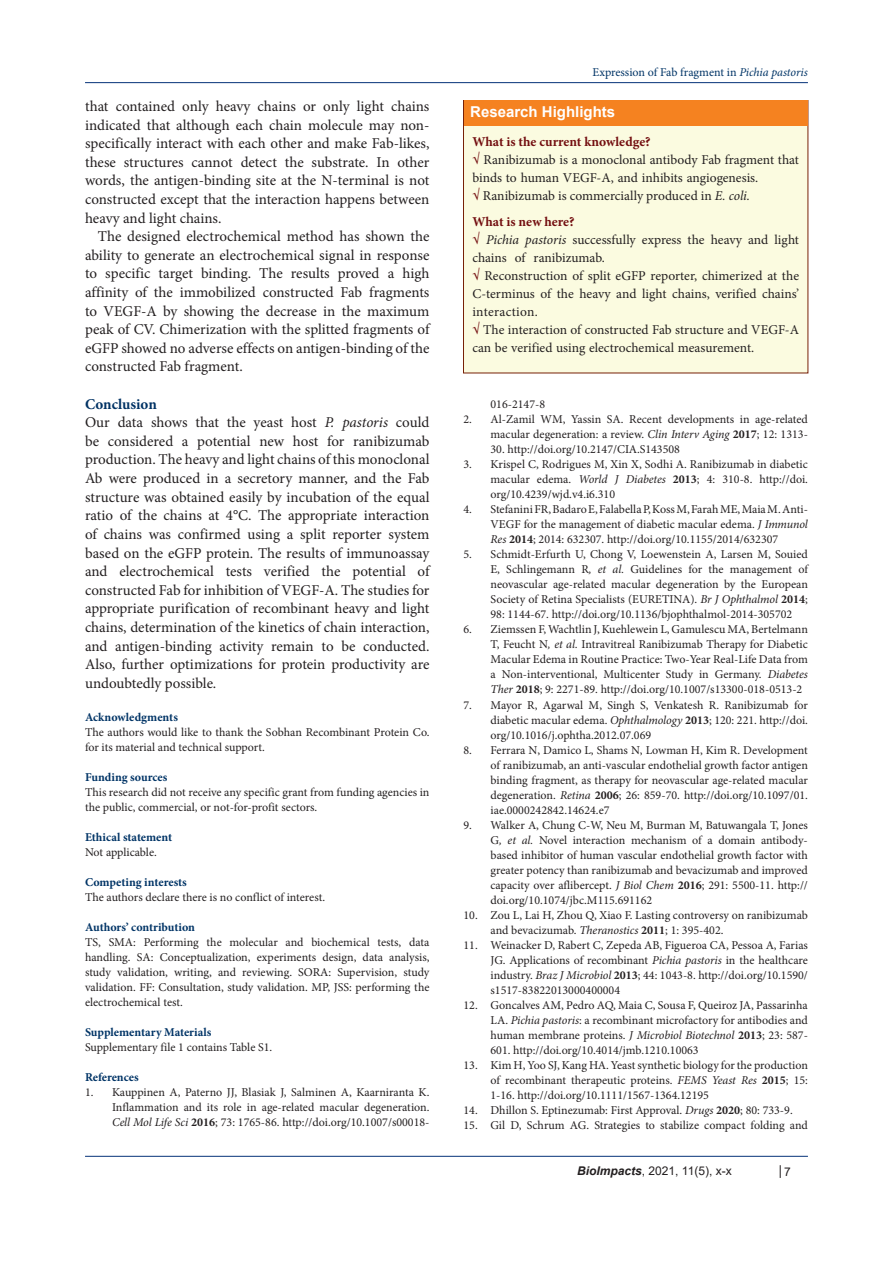
<style>
.page{position:relative;width:893px;height:1263px;background:#fff}
.page>*{position:absolute;margin:0;border:0;box-sizing:border-box;transform-origin:0 0}
.t1{font:15px/18.6px "Minion Pro";letter-spacing:-.005em;color:#231f20;text-align:justify}
.t2{font:700 15px "Arial";color:#fff}
.t3{font:700 15px "Minion Pro";color:#003264}
.BT{font:13.5px/18px "Minion Pro";color:#231f20}
.BT-2{font:700 13.5px "Minion Pro";color:#730e10}
.t4{font:12px/15px "Minion Pro";color:#231f20;text-align:justify}
.t5{font:700 12px "Minion Pro";letter-spacing:-.005em;color:#003466}
.t6{font:12px "Minion Pro";color:#003466}
.t7{font:12px "Arial";color:#231f20}
.s1{font-style:italic}
.s2{font-weight:700}
.s3{font-weight:700;color:#730e10}
.s4{font-weight:700;font-style:italic}
</style>
<div class="page">
<hr style="left:85px;top:82px;width:723px;height:1px;background:#053278">
<hr style="left:85px;top:1156px;width:723px;height:1px;background:#053278">
<svg style="left:780px;top:1165px;width:1px;height:13px"></svg>
<div style="left:463px;top:101px;width:345px;height:272px;background:#fbfbe0"></div>
<div style="left:464px;top:100px;width:343px;height:26px;background:#f58220"></div>
<p class="t1" style="left:85px;top:97px;width:346px">that contained only heavy chains or only light chains indicated that although each chain molecule may non&shy;specifically interact with each other and make Fab-likes, these structures cannot detect the substrate. In other words, the antigen-binding site at the N-terminal is not constructed except that the interaction happens between heavy and light chains.</p>
<p class="t1" style="left:85px;top:227px;width:346px;text-indent:13px">The designed electrochemical method has shown the ability to generate an electrochemical signal in response to specific target binding. The results proved a high affinity of the immobilized constructed Fab fragments to VEGF-A by showing the decrease in the maximum peak of CV. Chimerization with the splitted fragments of eGFP showed no adverse effects on antigen-binding of the constructed Fab fragment.</p>
<p class="t3" style="left:85px;top:393px;width:73px">Conclusion</p>
<p class="t1" style="left:85px;top:413px;width:346px">Our data shows that the yeast host <span class="s1">P. pastoris</span> could be considered a potential new host for ranibizumab production. The heavy and light chains of this monoclonal Ab were produced in a secretory manner, and the Fab structure was obtained easily by incubation of the equal ratio of the chains at 4°C. The appropriate interaction of chains was confirmed using a split reporter system based on the eGFP protein. The results of immunoassay and electrochemical tests verified the potential of constructed Fab for inhibition of VEGF-A. The studies for appropriate purification of recombinant heavy and light chains, determination of the kinetics of chain interaction, and antigen-binding activity remain to be conducted.<br>Also, further optimizations for protein productivity are undoubtedly possible.</p>
<p class="t5" style="left:85px;top:709px;width:94px">Acknowledgments</p>
<p class="t4" style="left:85px;top:725px;width:346px">The authors would like to thank the Sobhan Recombinant Protein Co. for its material and technical support.</p>
<p class="t5" style="left:85px;top:769px;width:84px">Funding sources</p>
<p class="t4" style="left:85px;top:785px;width:346px">This research did not receive any specific grant from funding agencies in the public, commercial, or not-for-profit sectors.</p>
<p class="t5" style="left:85px;top:829px;width:89px">Ethical statement</p>
<p class="t4" style="left:85px;top:845px;width:73px">Not applicable.</p>
<p class="t5" style="left:85px;top:874px;width:103px">Competing interests</p>
<p class="t4" style="left:85px;top:890px;width:242px">The authors declare there is no conflict of interest.</p>
<p class="t5" style="left:85px;top:919px;width:112px">Authors’ contribution</p>
<p class="t4" style="left:85px;top:935px;width:346px">TS, SMA: Performing the molecular and biochemical tests, data handling. SA: Conceptualization, experiments design, data analysis, study validation, writing, and reviewing. SORA: Supervision, study validation. FF: Consultation, study validation. MP, JSS: performing the electrochemical test.</p>
<p class="t5" style="left:85px;top:1024px;width:128px">Supplementary Materials</p>
<p class="t4" style="left:85px;top:1040px;width:189px">Supplementary file 1 contains Table S1.</p>
<p class="t5" style="left:85px;top:1069px;width:55px">References</p>
<p class="t4" style="left:112px;top:1085px;width:319px;text-indent:-27px">1. Kauppinen A, Paterno JJ, Blasiak J, Salminen A, Kaarniranta K.<br>Inflammation and its role in age-related macular degeneration.<br><span class="s1">Cell Mol Life Sci</span> <span class="s2">2016</span>; 73: 1765-86. http://doi.org/10.1007/s00018-</p>
<p class="t6" style="left:593px;top:64px;width:217px">Expression of Fab fragment in <span class="s1">Pichia pastoris</span></p>
<p class="t2" style="left:470px;top:102px;width:147px">Research Highlights</p>
<p class="BT-2" style="left:472px;top:132px;width:180px">What is the current knowledge?</p>
<p class="BT" style="left:472px;top:150px;width:328px"><span class="s3">√</span> Ranibizumab is a monoclonal antibody Fab fragment that binds to human VEGF-A, and inhibits angiogenesis.</p>
<p class="BT" style="left:472px;top:186px;width:279px"><span class="s3">√</span> Ranibizumab is commercially produced in <span class="s1">E. coli.</span></p>
<p class="BT-2" style="left:472px;top:212px;width:104px">What is new here?</p>
<p class="BT" style="left:472px;top:231px;width:328px"><span class="s3">√</span> <span class="s1">Pichia pastoris</span> successfully express the heavy and light chains of ranibizumab.</p>
<p class="BT" style="left:472px;top:267px;width:328px;text-align:justify"><span class="s3">√</span> Reconstruction of split eGFP reporter, chimerized at the C-terminus of the heavy and light chains, verified chains’ interaction.</p>
<p class="BT" style="left:472px;top:321px;width:328px"><span class="s3">√</span> The interaction of constructed Fab structure and VEGF-A can be verified using electrochemical measurement.</p>
<p class="t4" style="left:490px;top:397px;width:56px">016-2147-8</p>
<p class="t4" style="left:463px;top:412px;width:346px;text-align:right">2. Al-Zamil WM, Yassin SA. Recent developments in age-related macular degeneration: a review. <span class="s1">Clin Interv Aging</span> <span class="s2">2017</span>; 12: 1313-</p>
<p class="t4" style="left:490px;top:442px;width:191px">30. http://doi.org/10.2147/CIA.S143508</p>
<p class="t4" style="left:490px;top:457px;width:319px;text-indent:-27px">3. Krispel C, Rodrigues M, Xin X, Sodhi A. Ranibizumab in diabetic macular edema. <span class="s1">World J Diabetes</span> <span class="s2">2013</span>; 4: 310-8. http://doi. org/10.4239/wjd.v4.i6.310</p>
<p class="t4" style="left:490px;top:502px;width:319px;text-indent:-27px">4. Stefanini FR, Badaro E, Falabella P, Koss M, Farah ME, Maia M. Anti-VEGF for the management of diabetic macular edema. <span class="s1">J Immunol Res</span> <span class="s2">2014</span>; 2014: 632307. http://doi.org/10.1155/2014/632307</p>
<p class="t4" style="left:490px;top:547px;width:319px;text-indent:-27px">5. Schmidt-Erfurth U, Chong V, Loewenstein A, Larsen M, Souied E, Schlingemann R<span class="s1">, et al.</span> Guidelines for the management of neovascular age-related macular degeneration by the European Society of Retina Specialists (EURETINA). <span class="s1">Br J Ophthalmol</span> <span class="s2">2014</span>; 98: 1144-67. http://doi.org/10.1136/bjophthalmol-2014-305702</p>
<p class="t4" style="left:490px;top:622px;width:319px;text-indent:-27px">6. Ziemssen F, Wachtlin J, Kuehlewein L, Gamulescu MA, Bertelmann T, Feucht N<span class="s1">, et al.</span> Intravitreal Ranibizumab Therapy for Diabetic Macular Edema in Routine Practice: Two-Year Real-Life Data from a Non-interventional, Multicenter Study in Germany. <span class="s1">Diabetes Ther</span> <span class="s2">2018</span>; 9: 2271-89. http://doi.org/10.1007/s13300-018-0513-2</p>
<p class="t4" style="left:490px;top:697px;width:319px;text-indent:-27px">7. Mayor R, Agarwal M, Singh S, Venkatesh R. Ranibizumab for diabetic macular edema. <span class="s1">Ophthalmology</span> <span class="s2">2013</span>; 120: 221. http://doi. org/10.1016/j.ophtha.2012.07.069</p>
<p class="t4" style="left:490px;top:742px;width:319px;text-indent:-27px">8. Ferrara N, Damico L, Shams N, Lowman H, Kim R. Development of ranibizumab, an anti-vascular endothelial growth factor antigen binding fragment, as therapy for neovascular age-related macular degeneration. <span class="s1">Retina</span> <span class="s2">2006</span>; 26: 859-70. http://doi.org/10.1097/01. iae.0000242842.14624.e7</p>
<p class="t4" style="left:490px;top:817px;width:319px;text-indent:-27px">9. Walker A, Chung C-W, Neu M, Burman M, Batuwangala T, Jones G<span class="s1">, et al.</span> Novel interaction mechanism of a domain antibody&shy;based inhibitor of human vascular endothelial growth factor with greater potency than ranibizumab and bevacizumab and improved capacity over aflibercept. <span class="s1">J Biol Chem</span> <span class="s2">2016</span>; 291: 5500-11. http:// doi.org/10.1074/jbc.M115.691162</p>
<p class="t4" style="left:490px;top:907px;width:319px;text-indent:-27px">10. Zou L, Lai H, Zhou Q, Xiao F. Lasting controversy on ranibizumab and bevacizumab. <span class="s1">Theranostics</span> <span class="s2">2011</span>; 1: 395-402.</p>
<p class="t4" style="left:490px;top:937px;width:319px;text-indent:-27px">11. Weinacker D, Rabert C, Zepeda AB, Figueroa CA, Pessoa A, Farias JG. Applications of recombinant <span class="s1">Pichia pastoris</span> in the healthcare industry. <span class="s1">Braz J Microbiol</span> <span class="s2">2013</span>; 44: 1043-8. http://doi.org/10.1590/ s1517-83822013000400004</p>
<p class="t4" style="left:490px;top:997px;width:319px;text-indent:-27px">12. Goncalves AM, Pedro AQ, Maia C, Sousa F, Queiroz JA, Passarinha LA. <span class="s1">Pichia pastoris</span>: a recombinant microfactory for antibodies and human membrane proteins. <span class="s1">J Microbiol Biotechnol</span> <span class="s2">2013</span>; 23: 587- 601. http://doi.org/10.4014/jmb.1210.10063</p>
<p class="t4" style="left:490px;top:1057px;width:319px;text-indent:-27px">13. Kim H, Yoo SJ, Kang HA. Yeast synthetic biology for the production of recombinant therapeutic proteins. <span class="s1">FEMS Yeast Res</span> <span class="s2">2015</span>; 15:<br>1-16. http://doi.org/10.1111/1567-1364.12195</p>
<p class="t4" style="left:463px;top:1102px;width:331px">14. Dhillon S. Eptinezumab: First Approval. <span class="s1">Drugs</span> <span class="s2">2020</span>; 80: 733-9.</p>
<p class="t4" style="left:463px;top:1117px;width:346px">15. Gil D, Schrum AG. Strategies to stabilize compact folding and</p>
<p class="t7" style="left:577px;top:1163px;width:156px"><span class="s4">BioImpacts</span>, 2021, 11(5), x-x</p>
<p class="t7" style="left:784px;top:1164px;width:8px">7</p>
</div>
